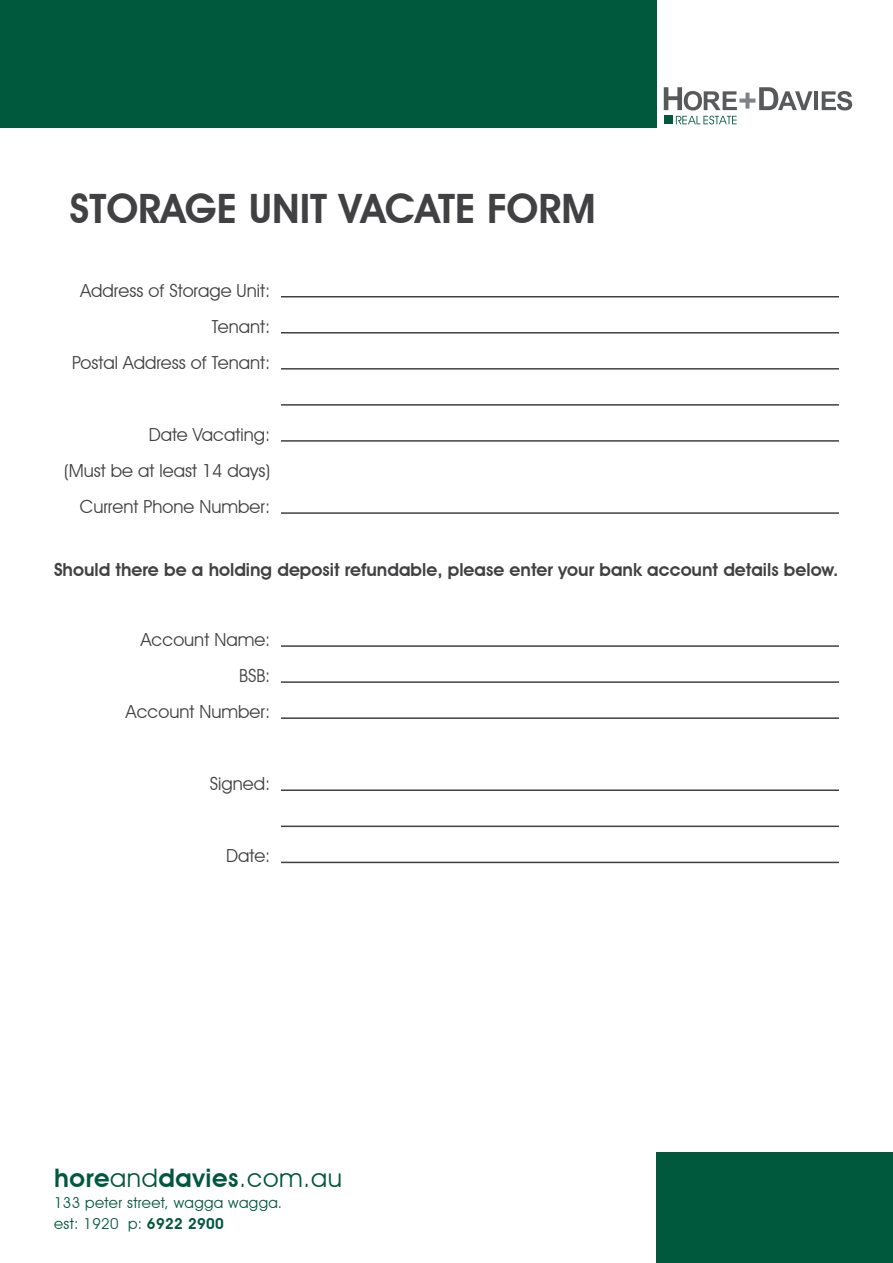
<style>
.page{position:relative;width:893px;height:1263px;background:#fff}
.page>*{position:absolute;margin:0;border:0;box-sizing:border-box;transform-origin:0 0}
.t1{font:600 40.5px "Avant Garde IT Cby BT";color:#414042}
.t2{font:600 25.5px "Avant Garde IT Cby BT";letter-spacing:.025em;color:#00583d}
.t3{font:18px/36px "Avant Garde IT Cby BT";color:#414042;text-align:right}
.t4{font:600 18px "Avant Garde IT Cby BT";color:#414042}
.t5{font:15px/21px "Avant Garde IT Cby BT";letter-spacing:.025em;color:#00583d}
.s1{font-weight:400}
.s2{font-weight:600}
</style>
<div class="page">
<div style="left:0;top:0;width:657px;height:128px;background:#00583d"></div>
<svg style="left:664px;top:87px;width:148px;height:23px"></svg>
<hr style="left:814px;top:91px;width:4px;height:19px;background:#58595b">
<svg style="left:822px;top:91px;width:30px;height:19px"></svg>
<svg style="left:676px;top:116px;width:61px;height:8px"></svg>
<div style="left:664px;top:116px;width:8px;height:8px;background:#00583d"></div>
<div style="left:657px;top:1152px;width:236px;height:111px;background:#00583d"></div>
<hr style="left:281px;top:296px;width:558px;height:1px;background:#414042">
<hr style="left:281px;top:645px;width:558px;height:2px;background:#414042">
<hr style="left:281px;top:404px;width:558px;height:2px;background:#414042">
<hr style="left:281px;top:825px;width:558px;height:2px;background:#414042">
<hr style="left:281px;top:332px;width:558px;height:1px;background:#414042">
<hr style="left:281px;top:681px;width:558px;height:2px;background:#414042">
<hr style="left:281px;top:440px;width:558px;height:2px;background:#414042">
<hr style="left:281px;top:789px;width:558px;height:2px;background:#414042">
<hr style="left:281px;top:368px;width:558px;height:2px;background:#414042">
<hr style="left:281px;top:717px;width:558px;height:2px;background:#414042">
<hr style="left:281px;top:512px;width:558px;height:2px;background:#414042">
<hr style="left:281px;top:862px;width:558px;height:1px;background:#414042">
<h1 class="t1" style="left:70px;top:184px;width:527px">STORAGE UNIT VACATE FORM</h1>
<p class="t3" style="left:72px;top:272px;width:199px">Address of Storage Unit:<br>Tenant:<br>Postal Address of Tenant:</p>
<p class="t3" style="left:64px;top:416px;width:207px">Date Vacating:<br>(Must be at least 14 days)<br>Current Phone Number:</p>
<p class="t4" style="left:54px;top:559px;width:786px">Should there be a holding deposit refundable, please enter your bank account details below.</p>
<p class="t3" style="left:126px;top:622px;width:146px">Account Name:<br>BSB:<br>Account Number:</p>
<p class="t3" style="left:210px;top:766px;width:62px">Signed:</p>
<p class="t3" style="left:226px;top:838px;width:46px">Date:</p>
<h2 class="t2" style="left:54px;top:1162px;width:289px">hore<span class="s1">and</span>davies<span class="s1">.com.au</span></h2>
<p class="t5" style="left:54px;top:1192px;width:230px">133 peter street, wagga wagga. est: 1920 p: <span class="s2">6922 2900</span></p>
</div>
